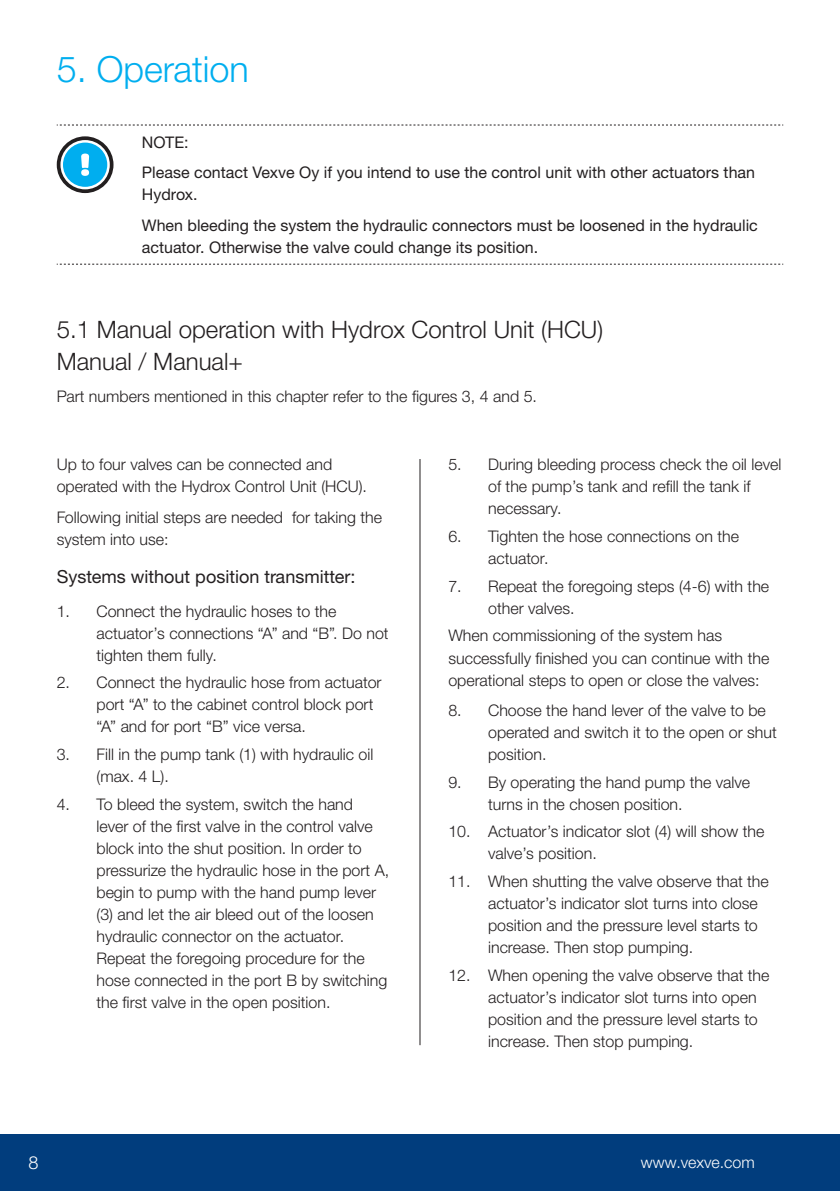
<style>
.page{position:relative;width:840px;height:1191px;background:#fff}
.page>*{position:absolute;margin:0;border:0;box-sizing:border-box;transform-origin:0 0}
.t1{font:300 36px "Helvetica Neue LTW1 G";color:#00aeef}
.t2{font:300 24px/32px "Helvetica Neue LTW1 G";color:#231f20}
.t3{font:18px "Helvetica Neue LTW1 G";color:#231f20}
.t4{font:300 18px "Helvetica Neue LTW1 G";color:#fff}
.t5{font:300 16px/22px "Helvetica Neue LTW1 G";color:#231f20}
.t6{font:16px/30.4px "Helvetica Neue LTW1 G";color:#231f20}
.t7{font:300 16px "Helvetica Neue LTW1 G";color:#fff}
</style>
<div class="page">
<div style="left:0;top:1134px;width:839px;height:57px;background:#013d7d"></div>
<hr style="left:839px;top:1134px;width:1px;height:57px;background:#013d7d">
<svg style="left:57px;top:125px;width:724px;height:1px"></svg>
<svg style="left:57px;top:264px;width:724px;height:1px"></svg>
<svg style="left:57px;top:136px;width:56px;height:57px"></svg>
<hr style="left:419px;top:459px;width:1px;height:586px;background:#231f20">
<h1 class="t1" style="left:57px;top:48px;width:193px">5. Operation</h1>
<p class="t6" style="left:142px;top:127px;width:614px">NOTE:<br>Please contact Vexve Oy if you intend to use the control unit with other actuators than</p>
<p class="t6" style="left:142px;top:179px;width:617px">Hydrox.<br>When bleeding the system the hydraulic connectors must be loosened in the hydraulic</p>
<p class="t6" style="left:142px;top:232px;width:397px">actuator. Otherwise the valve could change its position.</p>
<h2 class="t2" style="left:57px;top:314px;width:547px">5.1 Manual operation with Hydrox Control Unit (HCU)<br>Manual / Manual+</h2>
<p class="t5" style="left:57px;top:385px;width:481px">Part numbers mentioned in this chapter refer to the figures 3, 4 and 5.</p>
<p class="t5" style="left:57px;top:454px;width:311px">Up to four valves can be connected and operated with the Hydrox Control Unit (HCU).</p>
<p class="t5" style="left:57px;top:506px;width:327px">Following initial steps are needed for taking the system into use:</p>
<p class="t3" style="left:57px;top:565px;width:300px">Systems without position transmitter:</p>
<p class="t5" style="left:96px;top:600px;width:293px;text-indent:-40px">1. Connect the hydraulic hoses to the actuator’s connections “A” and “B”. Do not tighten them fully.</p>
<p class="t5" style="left:96px;top:671px;width:286px;text-indent:-40px">2. Connect the hydraulic hose from actuator port “A” to the cabinet control block port “A” and for port “B” vice versa.</p>
<p class="t5" style="left:96px;top:743px;width:278px;text-indent:-40px">3. Fill in the pump tank (1) with hydraulic oil (max. 4 L).</p>
<p class="t5" style="left:96px;top:793px;width:294px;text-indent:-40px">4. To bleed the system, switch the hand<br>lever of the first valve in the control valve block into the shut position. In order to pressurize the hydraulic hose in the port A, begin to pump with the hand pump lever (3) and let the air bleed out of the loosen hydraulic connector on the actuator.<br>Repeat the foregoing procedure for the hose connected in the port B by switching the first valve in the open position.</p>
<p class="t5" style="left:488px;top:454px;width:294px;text-indent:-40px">5. During bleeding process check the oil level of the pump’s tank and refill the tank if necessary.</p>
<p class="t5" style="left:488px;top:525px;width:252px;text-indent:-40px">6. Tighten the hose connections on the actuator.</p>
<p class="t5" style="left:488px;top:575px;width:282px;text-indent:-40px">7. Repeat the foregoing steps (4-6) with the other valves.</p>
<p class="t5" style="left:448px;top:625px;width:322px">When commissioning of the system has successfully finished you can continue with the operational steps to open or close the valves:</p>
<p class="t5" style="left:488px;top:699px;width:290px;text-indent:-40px">8. Choose the hand lever of the valve to be operated and switch it to the open or shut position.</p>
<p class="t5" style="left:488px;top:771px;width:263px;text-indent:-40px">9. By operating the hand pump the valve turns in the chosen position.</p>
<p class="t5" style="left:488px;top:820px;width:277px;text-indent:-40px">10. Actuator’s indicator slot (4) will show the valve’s position.</p>
<p class="t5" style="left:488px;top:870px;width:282px;text-indent:-40px">11. When shutting the valve observe that the actuator’s indicator slot turns into close position and the pressure level starts to increase. Then stop pumping.</p>
<p class="t5" style="left:488px;top:964px;width:283px;text-indent:-40px">12. When opening the valve observe that the actuator’s indicator slot turns into open position and the pressure level starts to increase. Then stop pumping.</p>
<p class="t4" style="left:28px;top:1151px;width:12px">8</p>
<p class="t7" style="left:640px;top:1152px;width:116px">www.vexve.com</p>
</div>
